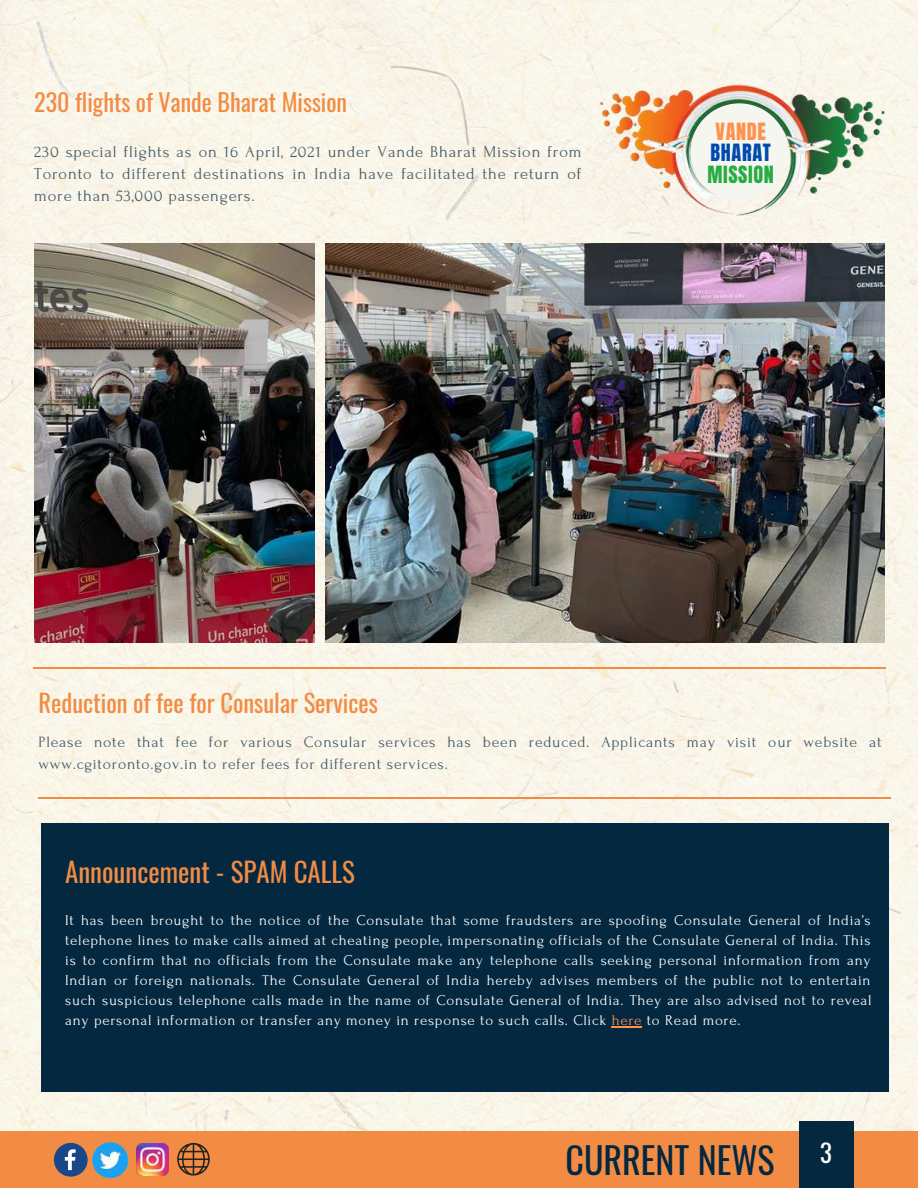
<style>
.page{position:relative;width:918px;height:1188px;background:#fff}
.page>*{position:absolute;margin:0;border:0;box-sizing:border-box;transform-origin:0 0}
.t1{font:36px "Oswald";color:#032840}
.t2{font:27px "Oswald";color:#f28b43}
.t3{font:24.9px "Oswald";color:#fff}
.t4{font:24.45px "Oswald";color:#f28b43}
.t5{font:24px "Oswald";color:#f28b43}
.t6{font:20.25px "Anton";letter-spacing:.03em;color:#27ac44}
.t7{font:20.25px "Anton";letter-spacing:.03em;color:#004aad}
.t8{font:20.25px "Anton";letter-spacing:.03em;color:#ff914d}
.t9{font:16.5px/22.2px "Forum";letter-spacing:.05em;color:#435967;text-align:justify}
.t10{font:15.75px/21.1px "Forum";letter-spacing:.05em;color:#435967}
.t11{font:15px/20.1px "Forum";letter-spacing:.05em;color:#fff;text-align:justify}
.s1{color:#ff914d}
</style>
<div class="page">
<div style="left:0;top:0;width:918px;height:1131px;background:#faf6e9"></div>
<div style="left:0;top:1131px;width:918px;height:57px;background:#f28b43"></div>
<div style="left:799px;top:1121px;width:54px;height:67px;background:#032840"></div>
<svg style="left:54px;top:1143px;width:33px;height:34px"></svg>
<img style="left:137px;top:1144px;width:31px;height:31px">
<svg style="left:177px;top:1143px;width:33px;height:33px"></svg>
<hr style="left:33px;top:667px;width:853px;height:1px;background:#f28b43">
<img style="left:326px;top:243px;width:559px;height:400px">
<img style="left:34px;top:243px;width:280px;height:400px">
<img style="left:87px;top:1142px;width:42px;height:37px">
<img style="left:599px;top:67px;width:286px;height:161px">
<svg style="left:691px;top:103px;width:97px;height:98px"></svg>
<div style="left:41px;top:823px;width:847px;height:268px;background:#032840"></div>
<hr style="left:39px;top:797px;width:852px;height:1px;background:#f28b43">
<hr style="left:612px;top:1026px;width:30px;height:1px;background:#ff914d">
<h3 class="t5" style="left:34px;top:84px;width:314px">230 flights of Vande Bharat Mission</h3>
<p class="t9" style="left:34px;top:141px;width:549px">230 special flights as on 16 April, 2021 under Vande Bharat Mission from Toronto to different destinations in India have facilitated the return of more than 53,000 passengers.</p>
<h3 class="t8" style="left:716px;top:117px;width:52px">VANDE</h3>
<h3 class="t7" style="left:711px;top:138px;width:62px">BHARAT</h3>
<h3 class="t6" style="left:707px;top:159px;width:68px">MISSION</h3>
<h3 class="t4" style="left:39px;top:684px;width:341px">Reduction of fee for Consular Services</h3>
<p class="t10" style="left:39px;top:732px;width:844px">Please note that fee for various Consular services has been reduced. Applicants may visit our website at www.cgitoronto.gov.in to refer fees for different services.</p>
<h2 class="t2" style="left:65px;top:850px;width:291px">Announcement - SPAM CALLS</h2>
<p class="t11" style="left:65px;top:910px;width:808px">It has been brought to the notice of the Consulate that some fraudsters are spoofing Consulate General of India’s telephone lines to make calls aimed at cheating people, impersonating officials of the Consulate General of India. This is to confirm that no officials from the Consulate make any telephone calls seeking personal information from any Indian or foreign nationals. The Consulate General of India hereby advises members of the public not to entertain such suspicious telephone calls made in the name of Consulate General of India. They are also advised not to reveal any personal information or transfer any money in response to such calls. Click <span class="s1">here</span> to Read more.</p>
<h1 class="t1" style="left:566px;top:1132px;width:211px">CURRENT NEWS</h1>
<h3 class="t3" style="left:820px;top:1133px;width:13px">3</h3>
</div>
